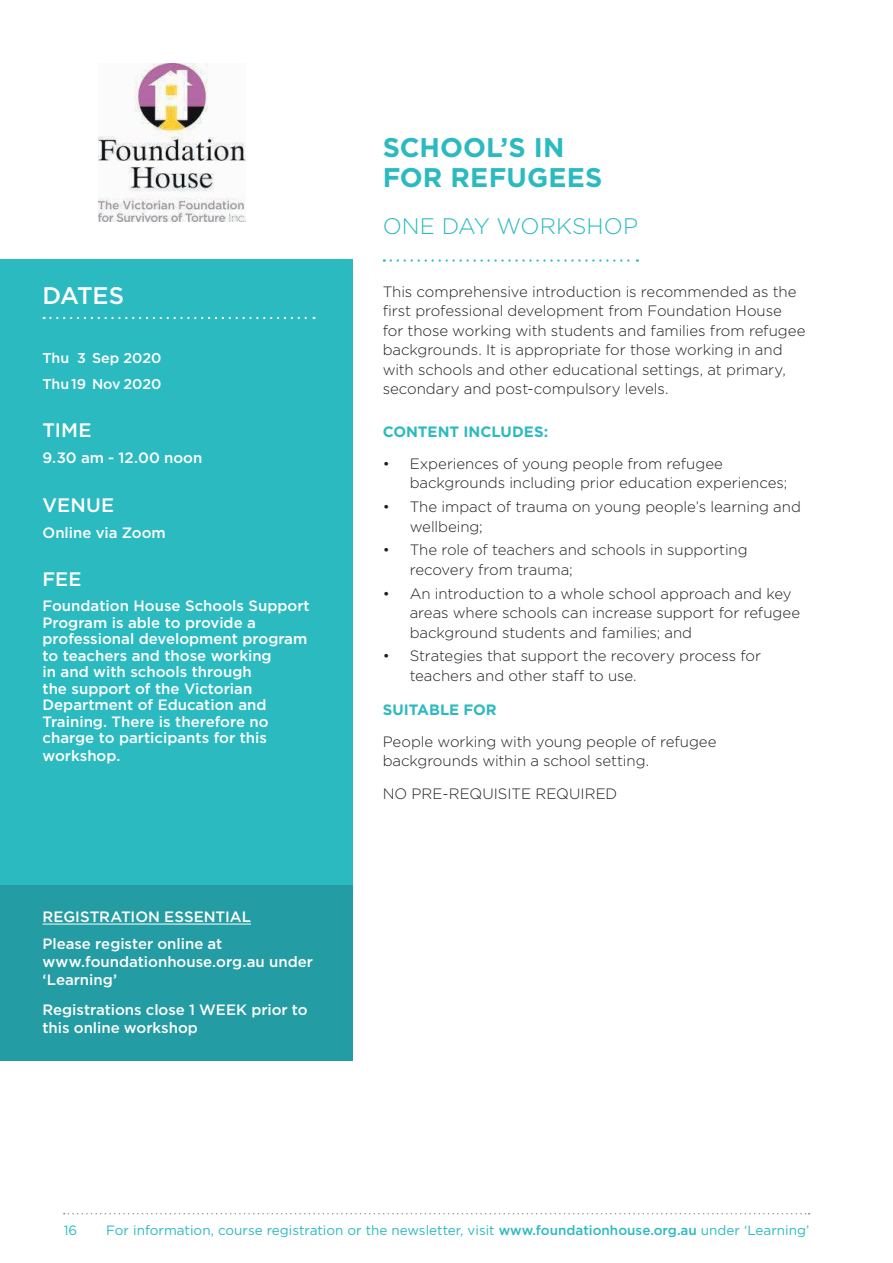
<style>
.page{position:relative;width:893px;height:1263px;background:#fff}
.page>*{position:absolute;margin:0;border:0;box-sizing:border-box;transform-origin:0 0}
.t1{font:700 27px/30px "Gotham";letter-spacing:.005em;color:#2cbac1}
.t2{font:500 24px "Gotham";letter-spacing:-.025em;color:#fff}
.t3{font:300 22.5px "Gotham";letter-spacing:.005em;color:#2cbac1}
.t4{font:500 19.5px "Gotham";letter-spacing:.01em;color:#fff}
.t5{font:300 15px/19.5px "Gotham";letter-spacing:-.005em;color:#231f20}
.t6{font:500 15px/16.5px "Gotham";color:#fff}
.t7{font:700 15px "Gotham";color:#2cbac1}
.t8{font:500 14.25px/25.2px "Gotham";color:#fff}
.t9{font:13.5px "Gotham";color:#2cbac1}
.s1{font-weight:500}
</style>
<div class="page">
<div style="left:0;top:259px;width:353px;height:802px;background:#2cbac1"></div>
<div style="left:0;top:886px;width:353px;height:175px;background:#239ca3"></div>
<hr style="left:43px;top:924px;width:208px;height:1px;background:#fff">
<img style="left:99px;top:64px;width:147px;height:157px">
<svg style="left:391px;top:259px;width:247px;height:3px"></svg>
<svg style="left:44px;top:317px;width:271px;height:2px"></svg>
<svg style="left:64px;top:1213px;width:746px;height:1px"></svg>
<h2 class="t2" style="left:43px;top:280px;width:83px">DATES</h2>
<p class="t8" style="left:43px;top:346px;width:120px">Thu 3 Sep 2020<br>Thu19 Nov 2020</p>
<h3 class="t4" style="left:43px;top:417px;width:50px">TIME</h3>
<p class="t6" style="left:43px;top:450px;width:161px">9.30 am - 12.00 noon</p>
<h3 class="t4" style="left:43px;top:492px;width:73px">VENUE</h3>
<p class="t6" style="left:43px;top:524px;width:125px">Online via Zoom</p>
<h3 class="t4" style="left:43px;top:567px;width:40px">FEE</h3>
<p class="t6" style="left:43px;top:598px;width:269px">Foundation House Schools Support<br>Program is able to provide a professional development program to teachers and those working<br>in and with schools through<br>the support of the Victorian<br>Department of Education and<br>Training. There is therefore no charge to participants for this</p>
<p class="t6" style="left:43px;top:748px;width:79px">workshop.</p>
<p class="t6" style="left:43px;top:903px;width:210px;line-height:26.5px">REGISTRATION ESSENTIAL<br>Please register online at</p>
<p class="t6" style="left:43px;top:952px;width:272px;line-height:18px">www.foundationhouse.org.au under ‘Learning’</p>
<p class="t6" style="left:43px;top:1001px;width:267px;line-height:18px">Registrations close 1 WEEK prior to this online workshop</p>
<h1 class="t1" style="left:383px;top:132px;width:221px">SCHOOL’S IN<br>FOR REFUGEES</h1>
<h3 class="t3" style="left:383px;top:212px;width:257px">ONE DAY WORKSHOP</h3>
<p class="t5" style="left:383px;top:281px;width:424px">This comprehensive introduction is recommended as the first professional development from Foundation House for those working with students and families from refugee backgrounds. It is appropriate for those working in and with schools and other educational settings, at primary, secondary and post-compulsory levels.</p>
<p class="t7" style="left:383px;top:421px;width:167px">CONTENT INCLUDES:</p>
<p class="t5" style="left:410px;top:453px;width:379px;text-indent:-27px">• Experiences of young people from refugee backgrounds including prior education experiences;</p>
<p class="t5" style="left:410px;top:497px;width:393px;text-indent:-27px">• The impact of trauma on young people’s learning and wellbeing;</p>
<p class="t5" style="left:410px;top:540px;width:339px;text-indent:-27px">• The role of teachers and schools in supporting recovery from trauma;</p>
<p class="t5" style="left:410px;top:583px;width:392px;text-indent:-27px">• An introduction to a whole school approach and key areas where schools can increase support for refugee background students and families; and</p>
<p class="t5" style="left:410px;top:646px;width:353px;text-indent:-27px">• Strategies that support the recovery process for teachers and other staff to use.</p>
<p class="t7" style="left:383px;top:699px;width:115px">SUITABLE FOR</p>
<p class="t5" style="left:383px;top:731px;width:335px">People working with young people of refugee backgrounds within a school setting.</p>
<p class="t5" style="left:383px;top:783px;width:236px">NO PRE-REQUISITE REQUIRED</p>
<p class="t9" style="left:64px;top:1221px;width:15px">16</p>
<p class="t9" style="left:106px;top:1221px;width:705px">For information, course registration or the newsletter, visit <span class="s1">www.foundationhouse.org.au</span> under ‘Learning’</p>
</div>
